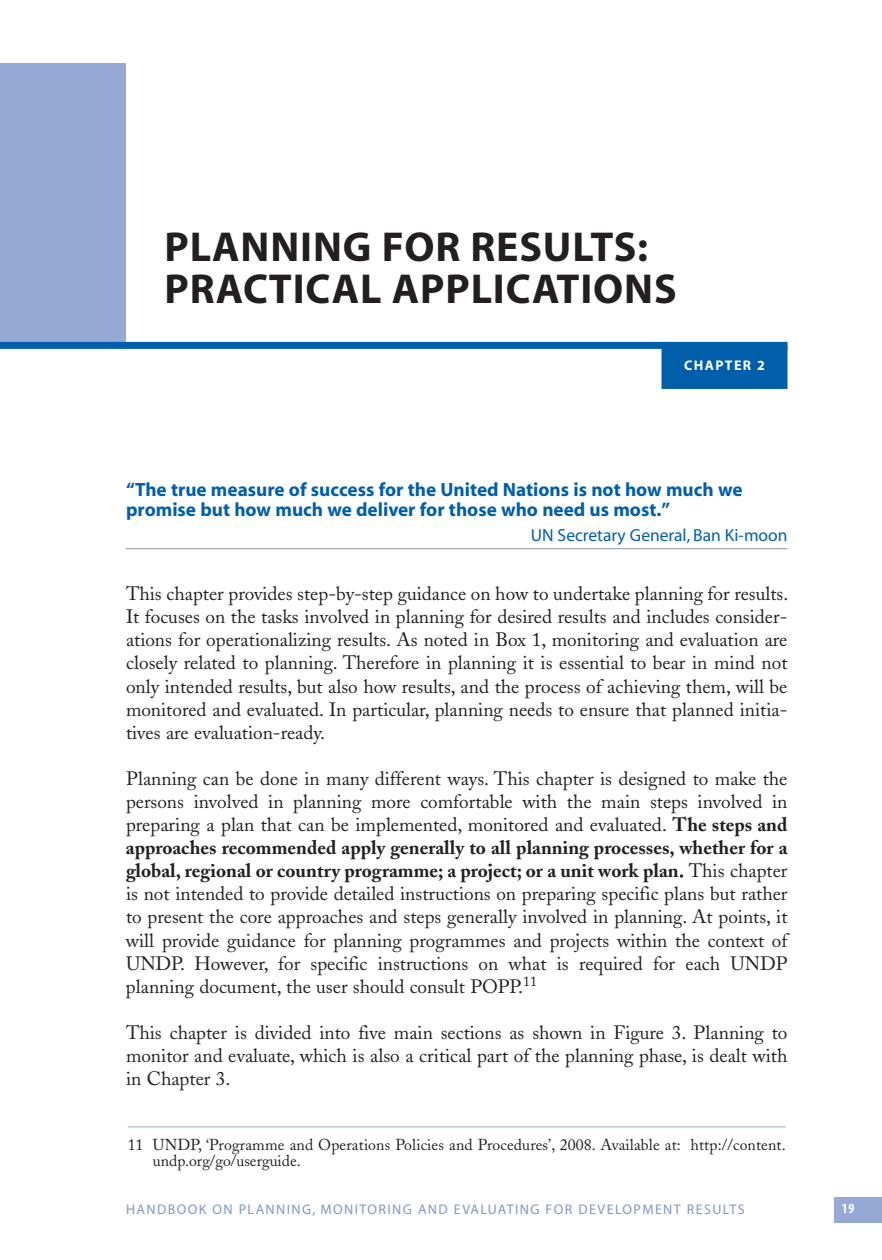
<style>
.page{position:relative;width:882px;height:1260px;background:#fff}
.page>*{position:absolute;margin:0;border:0;box-sizing:border-box;transform-origin:0 0}
.t1{font:700 42px/42px "Myriad";letter-spacing:.02em;color:#231f20}
.t2{font:19.25px/23.1px "Adobe Caslon";color:#231f20;text-align:justify}
.t3{font:700 19.25px/20.5px "Myriad";color:#005eab}
.t4{font:17.5px "Myriad";color:#005eab}
.t5{font:15.75px/15.8px "Adobe Caslon";letter-spacing:.005em;color:#231f20}
.t6{font:14px "Myriad";letter-spacing:.1em;color:#7f97cb}
.t7{font:700 14px "Myriad";letter-spacing:.1em;color:#fff}
.t8{font:14px "Myriad MM.700.wt.300.wd";color:#fff}
.s1{font-weight:700}
.s2{font-style:italic}
</style>
<div class="page">
<hr style="left:126px;top:548px;width:662px;height:1px;background:#939598">
<div style="left:0;top:63px;width:126px;height:283px;background:#96a9d5"></div>
<div style="left:662px;top:345px;width:126px;height:44px;background:#005eab"></div>
<div style="left:0;top:342px;width:788px;height:7px;background:#005eab"></div>
<hr style="left:128px;top:1126px;width:658px;height:1px;background:#96a9d5">
<div style="left:835px;top:1197px;width:47px;height:25px;background:#96a9d5"></div>
<h1 class="t1" style="left:165px;top:229px;width:514px">PLANNING FOR RESULTS:<br>PRACTICAL APPLICATIONS</h1>
<p class="t7" style="left:684px;top:360px;width:82px">CHAPTER 2</p>
<p class="t3" style="left:126px;top:481px;width:618px">“The true measure of success for the United Nations is not how much we promise but how much we deliver for those who need us most.”</p>
<p class="t4" style="left:531px;top:529px;width:258px">UN Secretary General, Ban Ki-moon</p>
<p class="t2" style="left:126px;top:584px;width:664px">This chapter provides step-by-step guidance on how to undertake planning for results.<br>It focuses on the tasks involved in planning for desired results and includes consider&shy;ations for operationalizing results. As noted in Box 1, monitoring and evaluation are closely related to planning. Therefore in planning it is essential to bear in mind not only intended results, but also how results, and the process of achieving them, will be monitored and evaluated. In particular, planning needs to ensure that planned initia&shy;tives are evaluation-ready.</p>
<p class="t2" style="left:126px;top:769px;width:663px">Planning can be done in many different ways. This chapter is designed to make the persons involved in planning more comfortable with the main steps involved in preparing a plan that can be implemented, monitored and evaluated. <span class="s1">The steps and approaches recommended apply generally to all planning processes, whether for a global, regional or country programme; a project; or a unit work plan</span><span class="s2">.</span>This chapter is not intended to provide detailed instructions on preparing specific plans but rather to present the core approaches and steps generally involved in planning. At points, it will provide guidance for planning programmes and projects within the context of UNDP. However, for specific instructions on what is required for each UNDP planning document, the user should consult POPP.<sup>11</sup></p>
<p class="t2" style="left:126px;top:1023px;width:663px">This chapter is divided into five main sections as shown in Figure 3. Planning to monitor and evaluate, which is also a critical part of the planning phase, is dealt with in Chapter 3.</p>
<p class="t5" style="left:153px;top:1139px;width:634px;text-indent:-25px">11 UNDP, ‘Programme and Operations Policies and Procedures’, 2008. Available at: http://content. undp.org/go/userguide.</p>
<p class="t6" style="left:126px;top:1204px;width:620px">HANDBOOK ON PLANNING, MONITORING AND EVALUATING FOR DEVELOPMENT RESULTS</p>
<p class="t8" style="left:842px;top:1203px;width:14px">19</p>
</div>
